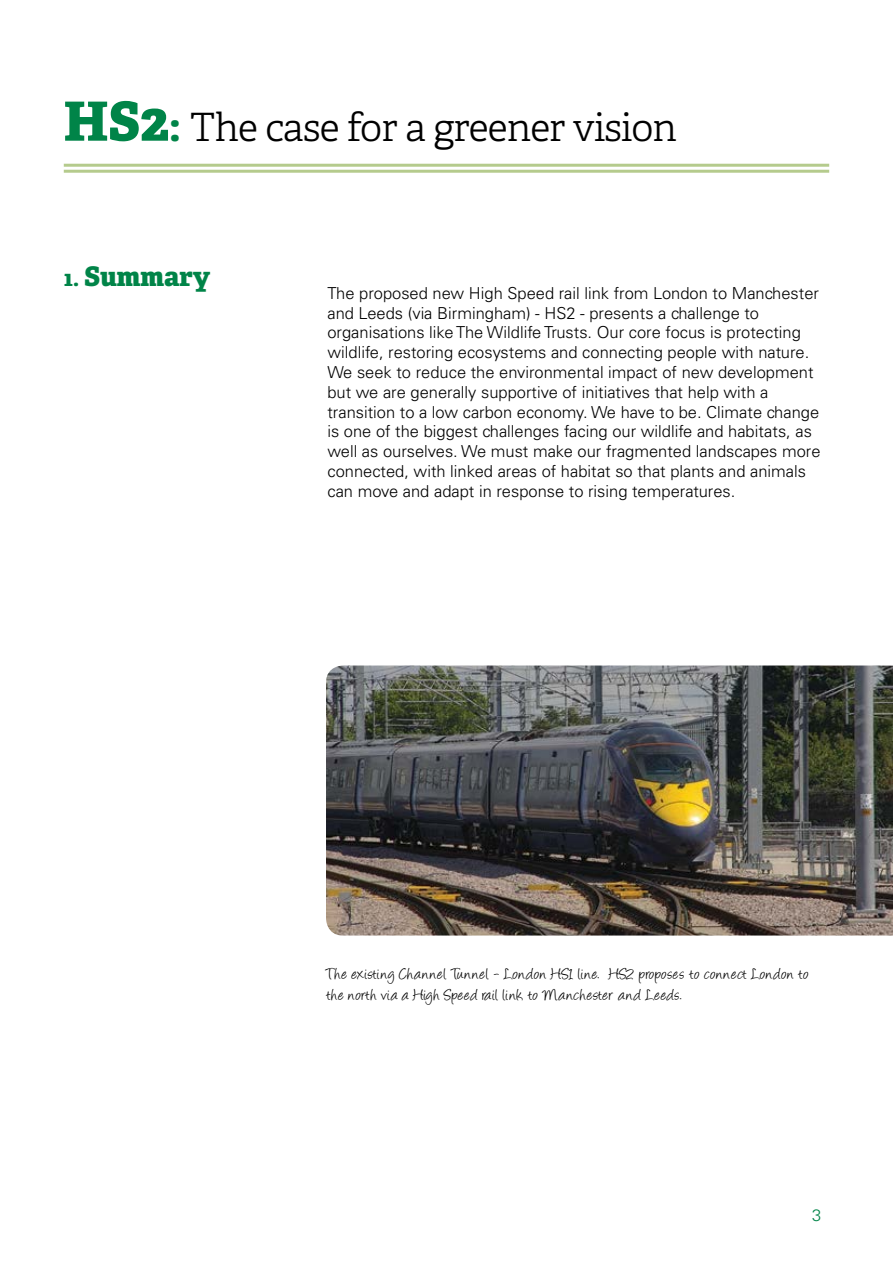
<style>
.page{position:relative;width:893px;height:1263px;background:#fff}
.page>*{position:absolute;margin:0;border:0;box-sizing:border-box;transform-origin:0 0}
.t1{font:300 39px "Adelle";letter-spacing:-.02em;color:#000}
.t2{font:800 27px "Adelle";color:#008448}
.t3{font:18px/21.6px "Angelina";letter-spacing:.045em;color:#000}
.t4{font:300 16.5px/19.8px "Univers LT Std";color:#000}
.t5{font:300 16.5px "Univers LT Std";color:#008448}
.s1{font-weight:800;font-size:54px;color:#008448}
.s2{font-weight:800;color:#008448}
.s3{font-size:21px}
</style>
<div class="page">
<hr style="left:64px;top:164px;width:765px;height:3px;background:#b5cb8d">
<hr style="left:64px;top:170px;width:765px;height:3px;background:#b5cb8d">
<img style="left:326px;top:665px;width:567px;height:270px">
<h1 class="t1" style="left:64px;top:99px;width:615px"><span class="s1">HS2</span><span class="s2">:</span> The case for a greener vision</h1>
<h2 class="t2" style="left:64px;top:256px;width:148px"><span class="s3">1.</span> Summary</h2>
<p class="t4" style="left:327px;top:283px;width:495px">The proposed new High Speed rail link from London to Manchester and Leeds (via Birmingham) - HS2 - presents a challenge to organisations like The Wildlife Trusts. Our core focus is protecting wildlife, restoring ecosystems and connecting people with nature.<br>We seek to reduce the environmental impact of new development but we are generally supportive of initiatives that help with a transition to a low carbon economy. We have to be. Climate change is one of the biggest challenges facing our wildlife and habitats, as well as ourselves. We must make our fragmented landscapes more connected, with linked areas of habitat so that plants and animals can move and adapt in response to rising temperatures.</p>
<p class="t3" style="left:326px;top:965px;width:484px">The existing Channel Tunnel - London HS1 line. HS2 proposes to connect London to the north via a High Speed rail link to Manchester and Leeds.</p>
<p class="t5" style="left:812px;top:1205px;width:11px">3</p>
</div>
